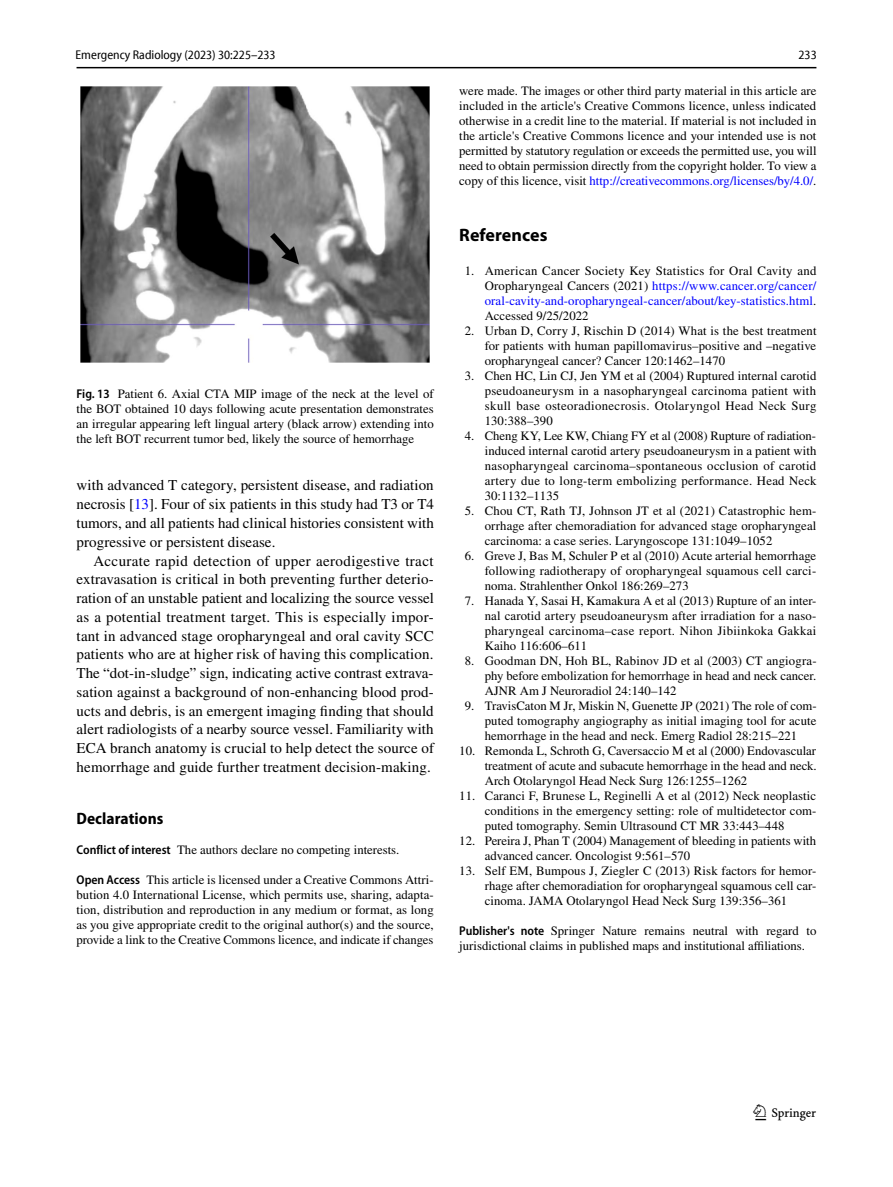
<style>
.page{position:relative;width:893px;height:1187px;background:#fff}
.page>*{position:absolute;margin:0;border:0;box-sizing:border-box;transform-origin:0 0}
.t1{font:22.5px "Springnew Regular 3";color:#000}
.t2{font:700 18px "Myriad Pro";letter-spacing:.005em;color:#000}
.t3{font:700 semi-condensed 16.5px "Myriad Pro";letter-spacing:.005em;color:#000}
.t4{font:15px/18.8px "STIX";letter-spacing:.005em;color:#000;text-align:justify}
.t5{font:12.75px/15px "STIX";letter-spacing:.005em;color:#000;text-align:justify}
.t6{font:semi-condensed 12.75px "Myriad Pro Unic";color:#000}
.s1{font-family:"Myriad Pro";font-weight:600;font-stretch:semi-condensed}
.s2{color:#00f}
</style>
<div class="page">
<hr style="left:77px;top:67px;width:739px;height:1px;background:#000">
<img style="left:81px;top:87px;width:348px;height:275px">
<p class="t6" style="left:76px;top:50px;width:202px">Emergency Radiology (2023) 30:225–233</p>
<p class="t6" style="left:798px;top:50px;width:20px">233</p>
<p class="t5" style="left:77px;top:387px;width:359px"><span class="s1">Fig. 13</span> Patient 6. Axial CTA MIP image of the neck at the level of the BOT obtained 10 days following acute presentation demonstrates an irregular appearing left lingual artery (black arrow) extending into the left BOT recurrent tumor bed, likely the source of hemorrhage</p>
<p class="t4" style="left:77px;top:477px;width:359px">with advanced T category, persistent disease, and radiation necrosis [<span class="s2">13</span>]. Four of six patients in this study had T3 or T4 tumors, and all patients had clinical histories consistent with progressive or persistent disease.</p>
<p class="t4" style="left:77px;top:552px;width:359px;text-indent:17px">Accurate rapid detection of upper aerodigestive tract extravasation is critical in both preventing further deterio&shy;ration of an unstable patient and localizing the source vessel as a potential treatment target. This is especially impor&shy;tant in advanced stage oropharyngeal and oral cavity SCC patients who are at higher risk of having this complication.<br>The “dot-in-sludge” sign, indicating active contrast extrava&shy;sation against a background of non-enhancing blood prod&shy;ucts and debris, is an emergent imaging finding that should alert radiologists of a nearby source vessel. Familiarity with ECA branch anatomy is crucial to help detect the source of hemorrhage and guide further treatment decision-making.</p>
<p class="t3" style="left:77px;top:809px;width:88px">Declarations</p>
<p class="t5" style="left:77px;top:843px;width:324px"><span class="s1">Conflict of interest</span> The authors declare no competing interests.</p>
<p class="t5" style="left:77px;top:873px;width:359px"><span class="s1">Open Access</span> This article is licensed under a Creative Commons Attri&shy;bution 4.0 International License, which permits use, sharing, adapta&shy;tion, distribution and reproduction in any medium or format, as long as you give appropriate credit to the original author(s) and the source, provide a link to the Creative Commons licence, and indicate if changes</p>
<p class="t5" style="left:459px;top:84px;width:359px">were made. The images or other third party material in this article are included in the article's Creative Commons licence, unless indicated otherwise in a credit line to the material. If material is not included in the article's Creative Commons licence and your intended use is not permitted by statutory regulation or exceeds the permitted use, you will need to obtain permission directly from the copyright holder. To view a copy of this licence, visit <span class="s2">http://creativecommons.org/licenses/by/4.0/</span>.</p>
<h2 class="t2" style="left:459px;top:224px;width:90px">References</h2>
<p class="t5" style="left:485px;top:264px;width:333px;text-indent:-20px">1. American Cancer Society Key Statistics for Oral Cavity and Oropharyngeal Cancers (2021) <span class="s2">https://www.cancer.org/cancer/ oral-cavity-and-oropharyngeal-cancer/about/key-statistics.html</span>.<br>Accessed 9/25/2022</p>
<p class="t5" style="left:485px;top:324px;width:333px;text-indent:-20px">2. Urban D, Corry J, Rischin D (2014) What is the best treatment for patients with human papillomavirus–positive and –negative oropharyngeal cancer? Cancer 120:1462–1470</p>
<p class="t5" style="left:485px;top:369px;width:333px;text-indent:-20px">3. Chen HC, Lin CJ, Jen YM et al (2004) Ruptured internal carotid pseudoaneurysm in a nasopharyngeal carcinoma patient with skull base osteoradionecrosis. Otolaryngol Head Neck Surg 130:388–390</p>
<p class="t5" style="left:485px;top:429px;width:333px;text-indent:-20px">4. Cheng KY, Lee KW, Chiang FY et al (2008) Rupture of radiation&shy;induced internal carotid artery pseudoaneurysm in a patient with nasopharyngeal carcinoma–spontaneous occlusion of carotid artery due to long-term embolizing performance. Head Neck 30:1132–1135</p>
<p class="t5" style="left:485px;top:504px;width:333px;text-indent:-20px">5. Chou CT, Rath TJ, Johnson JT et al (2021) Catastrophic hem&shy;orrhage after chemoradiation for advanced stage oropharyngeal carcinoma: a case series. Laryngoscope 131:1049–1052</p>
<p class="t5" style="left:485px;top:549px;width:333px;text-indent:-20px">6. Greve J, Bas M, Schuler P et al (2010) Acute arterial hemorrhage following radiotherapy of oropharyngeal squamous cell carci&shy;noma. Strahlenther Onkol 186:269–273</p>
<p class="t5" style="left:485px;top:594px;width:333px;text-indent:-20px">7. Hanada Y, Sasai H, Kamakura A et al (2013) Rupture of an inter&shy;nal carotid artery pseudoaneurysm after irradiation for a naso&shy;pharyngeal carcinoma–case report. Nihon Jibiinkoka Gakkai Kaiho 116:606–611</p>
<p class="t5" style="left:485px;top:654px;width:333px;text-indent:-20px">8. Goodman DN, Hoh BL, Rabinov JD et al (2003) CT angiogra&shy;phy before embolization for hemorrhage in head and neck cancer.<br>AJNR Am J Neuroradiol 24:140–142</p>
<p class="t5" style="left:485px;top:699px;width:333px;text-indent:-20px">9. TravisCaton M Jr, Miskin N, Guenette JP (2021) The role of com&shy;puted tomography angiography as initial imaging tool for acute hemorrhage in the head and neck. Emerg Radiol 28:215–221</p>
<p class="t5" style="left:485px;top:744px;width:333px;text-indent:-26px">10. Remonda L, Schroth G, Caversaccio M et al (2000) Endovascular treatment of acute and subacute hemorrhage in the head and neck.<br>Arch Otolaryngol Head Neck Surg 126:1255–1262</p>
<p class="t5" style="left:485px;top:789px;width:333px;text-indent:-26px">11. Caranci F, Brunese L, Reginelli A et al (2012) Neck neoplastic conditions in the emergency setting: role of multidetector com&shy;puted tomography. Semin Ultrasound CT MR 33:443–448</p>
<p class="t5" style="left:485px;top:834px;width:333px;text-indent:-26px">12. Pereira J, Phan T (2004) Management of bleeding in patients with advanced cancer. Oncologist 9:561–570</p>
<p class="t5" style="left:485px;top:864px;width:333px;text-indent:-26px">13. Self EM, Bumpous J, Ziegler C (2013) Risk factors for hemor&shy;rhage after chemoradiation for oropharyngeal squamous cell car&shy;cinoma. JAMA Otolaryngol Head Neck Surg 139:356–361</p>
<p class="t5" style="left:459px;top:924px;width:359px"><span class="s1">Publisher's note</span> Springer Nature remains neutral with regard to jurisdictional claims in published maps and institutional affiliations.</p>
<h1 class="t1" style="left:755px;top:1104px;width:62px">1 3</h1>
</div>
